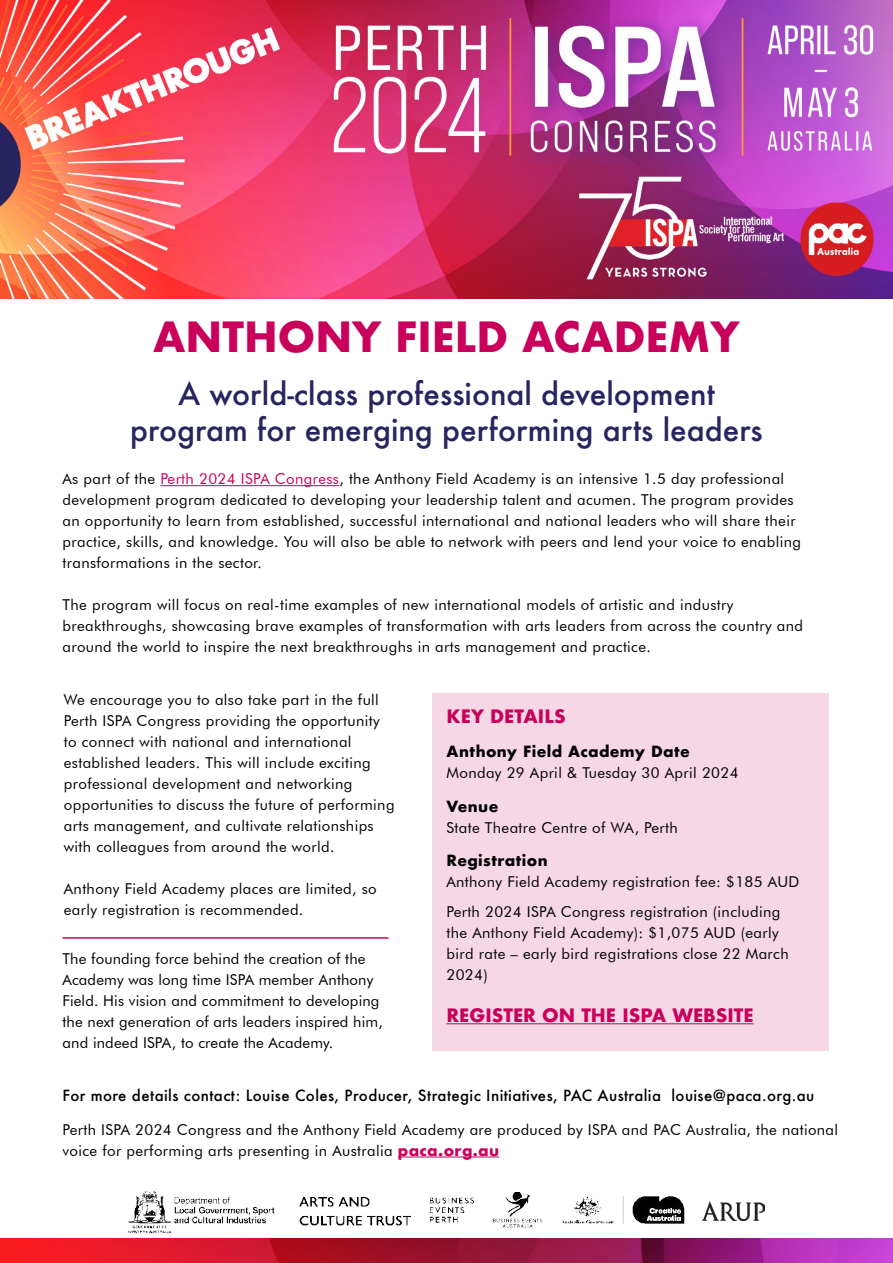
<style>
.page{position:relative;width:893px;height:1263px;background:#fff}
.page>*{position:absolute;margin:0;border:0;box-sizing:border-box;transform-origin:0 0}
.t1{font:700 40.5px "Futura";color:#c9005b}
.t2{font:500 30px/36px "Futura";color:#282460;text-align:center}
.t3{font:700 18px "Futura";color:#c9005b}
.t4{font:15px/21px "Futura BT";letter-spacing:.025em;color:#000}
.t5{font:500 15px "Futura";letter-spacing:.025em;color:#000}
.t6{font:700 15px "Futura";letter-spacing:.025em;color:#000}
.s1{color:#c9005b}
.s2{font-family:"Futura";font-weight:700;color:#c9005b}
</style>
<div class="page">
<div style="left:433px;top:693px;width:396px;height:357px;background:#f6d7e5"></div>
<hr style="left:160px;top:485px;width:179px;height:1px;background:#c9005b">
<hr style="left:446px;top:1023px;width:308px;height:1px;background:#c9005b">
<img style="left:0;top:0;width:893px;height:298px">
<hr style="left:398px;top:1156px;width:101px;height:1px;background:#c9005b">
<hr style="left:63px;top:937px;width:325px;height:2px;background:#c9005b">
<img style="left:101px;top:1191px;width:596px;height:48px">
<img style="left:0;top:1239px;width:893px;height:24px">
<img style="left:703px;top:1202px;width:61px;height:18px">
<h1 class="t1" style="left:153px;top:307px;width:588px">ANTHONY FIELD ACADEMY</h1>
<h2 class="t2" style="left:130px;top:375px;width:634px">A world-class professional development program for emerging performing arts leaders</h2>
<p class="t4" style="left:63px;top:468px;width:740px">As part of the <span class="s1">Perth 2024 ISPA Congress</span>, the Anthony Field Academy is an intensive 1.5 day professional development program dedicated to developing your leadership talent and acumen. The program provides an opportunity to learn from established, successful international and national leaders who will share their practice, skills, and knowledge. You will also be able to network with peers and lend your voice to enabling transformations in the sector.</p>
<p class="t4" style="left:63px;top:594px;width:742px">The program will focus on real-time examples of new international models of artistic and industry breakthroughs, showcasing brave examples of transformation with arts leaders from across the country and around the world to inspire the next breakthroughs in arts management and practice.</p>
<p class="t4" style="left:64px;top:689px;width:332px">We encourage you to also take part in the full Perth ISPA Congress providing the opportunity to connect with national and international established leaders. This will include exciting professional development and networking opportunities to discuss the future of performing arts management, and cultivate relationships with colleagues from around the world.</p>
<p class="t4" style="left:64px;top:878px;width:314px">Anthony Field Academy places are limited, so early registration is recommended.</p>
<p class="t3" style="left:446px;top:703px;width:121px">KEY DETAILS</p>
<p class="t6" style="left:446px;top:740px;width:245px">Anthony Field Academy Date</p>
<p class="t4" style="left:446px;top:762px;width:294px">Monday 29 April &amp; Tuesday 30 April 2024</p>
<p class="t6" style="left:446px;top:795px;width:53px">Venue</p>
<p class="t4" style="left:446px;top:817px;width:233px">State Theatre Centre of WA, Perth</p>
<p class="t6" style="left:446px;top:850px;width:103px">Registration</p>
<p class="t4" style="left:446px;top:867px;width:354px;line-height:29.5px">Anthony Field Academy registration fee: $185 AUD<br>Perth 2024 ISPA Congress registration (including</p>
<p class="t4" style="left:446px;top:922px;width:344px">the Anthony Field Academy): $1,075 AUD (early bird rate – early bird registrations close 22 March<br>2024)</p>
<p class="t3" style="left:446px;top:1003px;width:309px">REGISTER ON THE ISPA WEBSITE</p>
<p class="t4" style="left:63px;top:948px;width:322px">The founding force behind the creation of the Academy was long time ISPA member Anthony Field. His vision and commitment to developing the next generation of arts leaders inspired him, and indeed ISPA, to create the Academy.</p>
<p class="t5" style="left:63px;top:1085px;width:753px">For more details contact: Louise Coles, Producer, Strategic Initiatives, PAC Australia louise@paca.org.au</p>
<p class="t4" style="left:63px;top:1119px;width:777px">Perth ISPA 2024 Congress and the Anthony Field Academy are produced by ISPA and PAC Australia, the national voice for performing arts presenting in Australia <span class="s2">paca.org.au</span></p>
</div>
